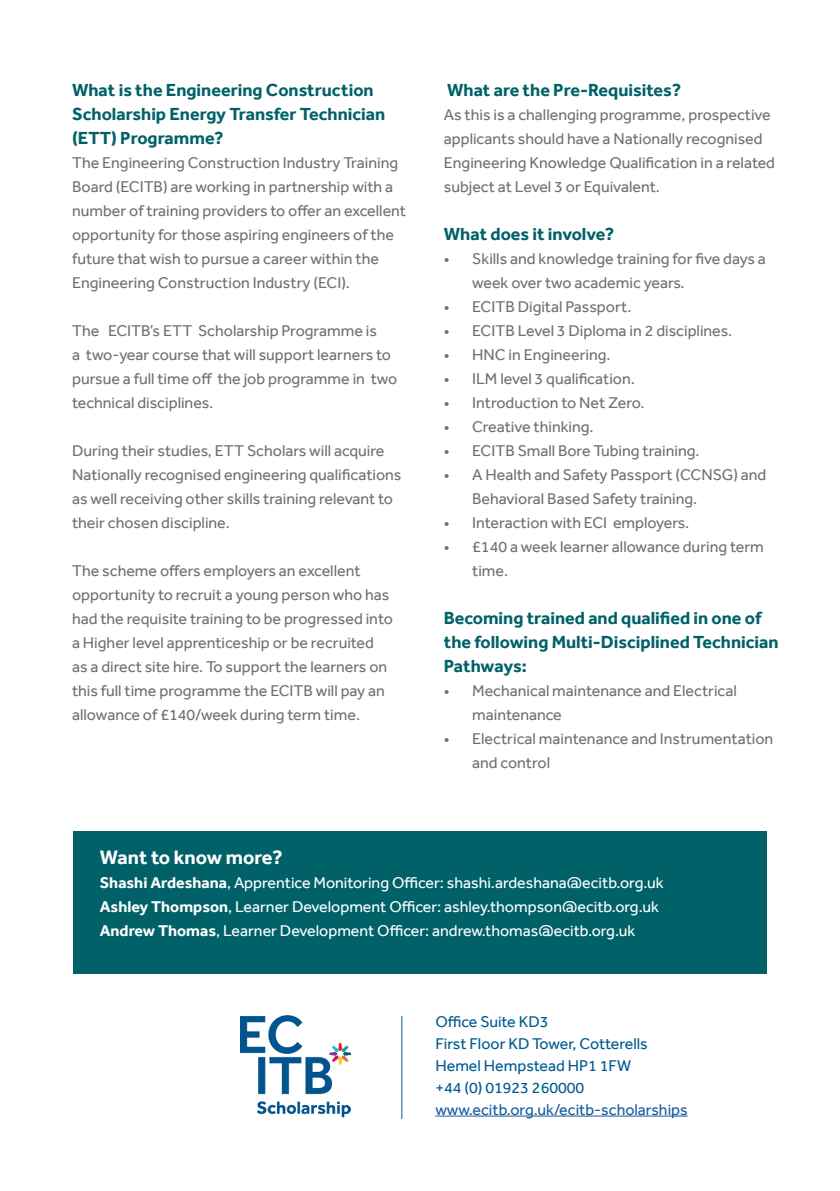
<style>
.page{position:relative;width:840px;height:1191px;background:#fff}
.page>*{position:absolute;margin:0;border:0;box-sizing:border-box;transform-origin:0 0}
.Body_copy{font:700 20px "Effra";color:#fff}
.Body_copy-2{font:700 18px/24px "Effra";color:#006169}
.Body_copy-3{font:16px/24px "Effra";color:#717074}
.Body_copy-4{font:16px "Effra";color:#fff}
.t1{font:16px "Effra";color:#015c90}
.t2{font:16px "Effra";color:#175d9e}
.s1{font-weight:700}
</style>
<div class="page">
<hr style="left:435px;top:1115px;width:252px;height:1px;background:#175d9e">
<div style="left:73px;top:831px;width:693px;height:142px;background:#006169"></div>
<img style="left:240px;top:1015px;width:110px;height:103px">
<hr style="left:401px;top:1015px;width:1px;height:104px;background:#015c90">
<p class="Body_copy-2" style="left:72px;top:78px;width:314px">What is the Engineering Construction<br>Scholarship Energy Transfer Technician (ETT) Programme?</p>
<p class="Body_copy-3" style="left:72px;top:150px;width:335px">The Engineering Construction Industry Training Board (ECITB) are working in partnership with a number of training providers to offer an excellent opportunity for those aspiring engineers of the future that wish to pursue a career within the Engineering Construction Industry (ECI).</p>
<p class="Body_copy-3" style="left:72px;top:318px;width:326px">The ECITB’s ETT Scholarship Programme is<br>a two-year course that will support learners to pursue a full time off the job programme in two technical disciplines.</p>
<p class="Body_copy-3" style="left:72px;top:438px;width:331px">During their studies, ETT Scholars will acquire Nationally recognised engineering qualifications as well receiving other skills training relevant to their chosen discipline.</p>
<p class="Body_copy-3" style="left:72px;top:558px;width:322px">The scheme offers employers an excellent opportunity to recruit a young person who has had the requisite training to be progressed into a Higher level apprenticeship or be recruited as a direct site hire. To support the learners on this full time programme the ECITB will pay an allowance of £140/week during term time.</p>
<p class="Body_copy-2" style="left:447px;top:78px;width:236px">What are the Pre-Requisites?</p>
<p class="Body_copy-3" style="left:443px;top:102px;width:332px">As this is a challenging programme, prospective applicants should have a Nationally recognised Engineering Knowledge Qualification in a related subject at Level 3 or Equivalent.</p>
<p class="Body_copy-2" style="left:443px;top:222px;width:172px">What does it involve?</p>
<p class="Body_copy-3" style="left:472px;top:246px;width:295px;text-indent:-28px">• Skills and knowledge training for five days a week over two academic years.</p>
<p class="Body_copy-3" style="left:443px;top:294px;width:189px">• ECITB Digital Passport.</p>
<p class="Body_copy-3" style="left:443px;top:318px;width:289px">• ECITB Level 3 Diploma in 2 disciplines.</p>
<p class="Body_copy-3" style="left:443px;top:342px;width:168px">• HNC in Engineering.</p>
<p class="Body_copy-3" style="left:443px;top:366px;width:192px">• ILM level 3 qualification.</p>
<p class="Body_copy-3" style="left:443px;top:390px;width:202px">• Introduction to Net Zero.</p>
<p class="Body_copy-3" style="left:443px;top:414px;width:151px">• Creative thinking.</p>
<p class="Body_copy-3" style="left:443px;top:438px;width:257px">• ECITB Small Bore Tubing training.</p>
<p class="Body_copy-3" style="left:472px;top:462px;width:295px;text-indent:-28px">• A Health and Safety Passport (CCNSG) and<br>Behavioral Based Safety training.</p>
<p class="Body_copy-3" style="left:443px;top:510px;width:247px">• Interaction with ECI employers.</p>
<p class="Body_copy-3" style="left:472px;top:534px;width:293px;text-indent:-28px">• £140 a week learner allowance during term time.</p>
<p class="Body_copy-2" style="left:443px;top:606px;width:336px">Becoming trained and qualified in one of the following Multi-Disciplined Technician<br>Pathways:</p>
<p class="Body_copy-3" style="left:472px;top:678px;width:266px;text-indent:-28px">• Mechanical maintenance and Electrical maintenance</p>
<p class="Body_copy-3" style="left:472px;top:726px;width:302px;text-indent:-28px">• Electrical maintenance and Instrumentation and control</p>
<p class="Body_copy" style="left:100px;top:845px;width:184px">Want to know more?</p>
<p class="Body_copy-4" style="left:100px;top:873px;width:565px"><span class="s1">Shashi Ardeshana</span>, Apprentice Monitoring Officer: shashi.ardeshana@ecitb.org.uk</p>
<p class="Body_copy-4" style="left:100px;top:897px;width:560px"><span class="s1">Ashley Thompson</span>, Learner Development Officer: ashley.thompson@ecitb.org.uk</p>
<p class="Body_copy-4" style="left:100px;top:921px;width:536px"><span class="s1">Andrew Thomas</span>, Learner Development Officer: andrew.thomas@ecitb.org.uk</p>
<p class="t1" style="left:435px;top:1011px;width:115px">Office Suite KD3</p>
<p class="t1" style="left:435px;top:1033px;width:214px">First Floor KD Tower, Cotterells</p>
<p class="t1" style="left:435px;top:1055px;width:197px">Hemel Hempstead HP1 1FW</p>
<p class="t1" style="left:435px;top:1077px;width:150px">+44 (0) 01923 260000</p>
<p class="t2" style="left:435px;top:1099px;width:254px">www.ecitb.org.uk/ecitb-scholarships</p>
</div>
